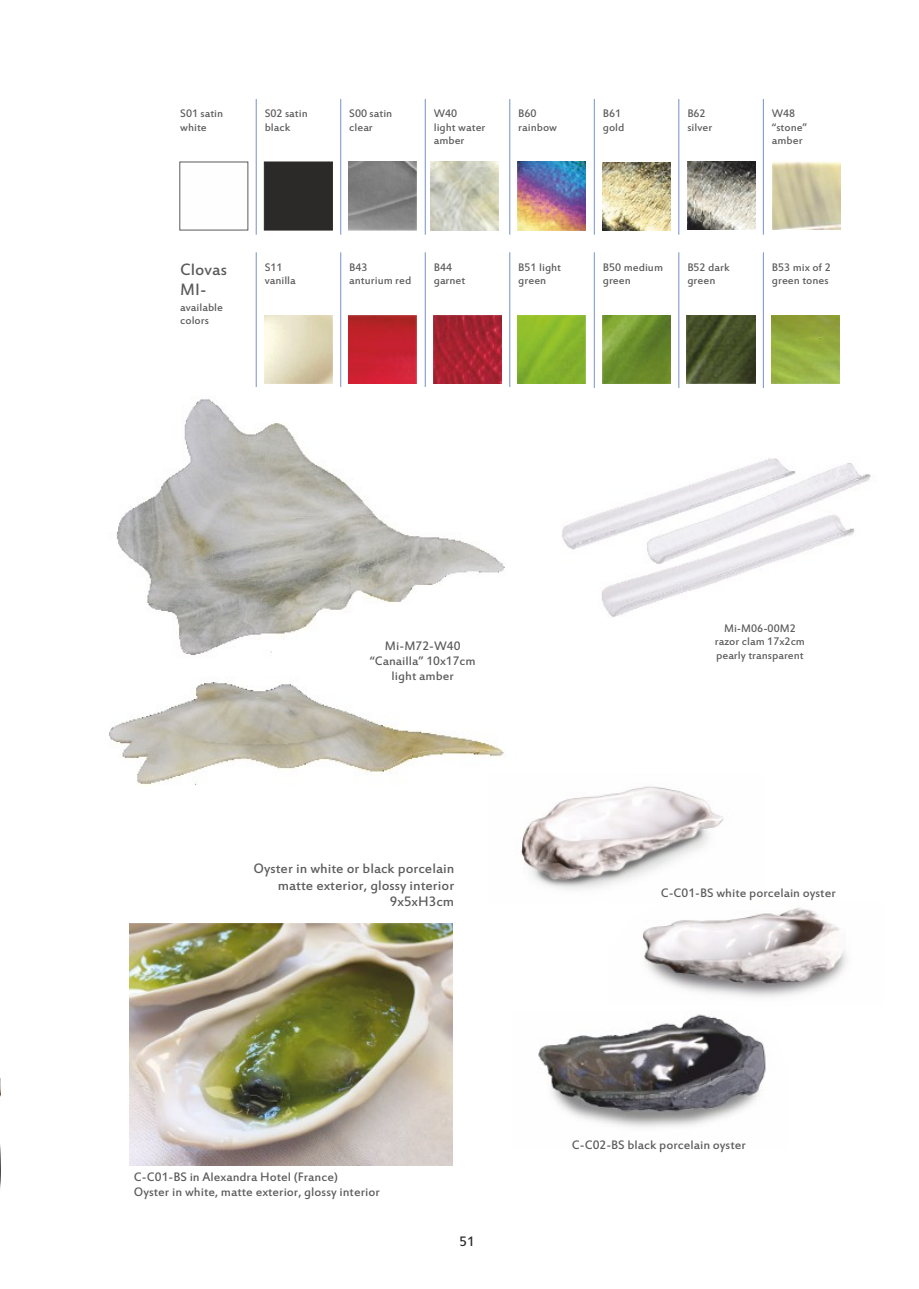
<style>
.page{position:relative;width:919px;height:1289px;background:#fff}
.page>*{position:absolute;margin:0;border:0;box-sizing:border-box;transform-origin:0 0}
.t1{font:18px "Estrangelo Edessa";color:#5b5b5b}
.t2{font:15px/16.8px "Estrangelo Edessa";color:#5b5b5b;text-align:right}
.t3{font:15px "Estrangelo Edessa";color:#2b2a29}
.t4{font:13.5px/15.1px "Estrangelo Edessa";color:#5b5b5b;text-align:center}
.t5{font:12px/13.4px "Estrangelo Edessa";color:#5b5b5b}
</style>
<div class="page">
<img style="left:0;top:1078px;width:1px;height:111px">
<img style="left:772px;top:162px;width:68px;height:68px">
<div style="left:264px;top:162px;width:69px;height:68px;background:#2b2a29"></div>
<svg style="left:179px;top:162px;width:69px;height:68px"></svg>
<hr style="left:256px;top:99px;width:1px;height:136px;background:#7690c9">
<hr style="left:340px;top:99px;width:1px;height:136px;background:#7690c9">
<hr style="left:425px;top:99px;width:1px;height:136px;background:#7690c9">
<hr style="left:509px;top:99px;width:1px;height:136px;background:#7690c9">
<hr style="left:594px;top:99px;width:1px;height:136px;background:#7690c9">
<hr style="left:678px;top:99px;width:1px;height:136px;background:#7690c9">
<hr style="left:763px;top:99px;width:1px;height:136px;background:#7690c9">
<hr style="left:256px;top:252px;width:1px;height:136px;background:#7690c9">
<hr style="left:340px;top:252px;width:1px;height:136px;background:#7690c9">
<hr style="left:425px;top:252px;width:1px;height:136px;background:#7690c9">
<hr style="left:509px;top:252px;width:1px;height:136px;background:#7690c9">
<hr style="left:594px;top:252px;width:1px;height:136px;background:#7690c9">
<hr style="left:678px;top:252px;width:1px;height:136px;background:#7690c9">
<hr style="left:763px;top:252px;width:1px;height:136px;background:#7690c9">
<img style="left:518px;top:315px;width:68px;height:68px">
<img style="left:602px;top:315px;width:68px;height:68px">
<img style="left:687px;top:315px;width:68px;height:68px">
<img style="left:771px;top:315px;width:68px;height:68px">
<img style="left:433px;top:315px;width:68px;height:68px">
<img style="left:349px;top:315px;width:68px;height:68px">
<img style="left:518px;top:162px;width:68px;height:68px">
<img style="left:687px;top:162px;width:68px;height:68px">
<img style="left:602px;top:162px;width:68px;height:68px">
<img style="left:349px;top:162px;width:68px;height:68px">
<img style="left:431px;top:162px;width:68px;height:68px">
<img style="left:109px;top:387px;width:401px;height:398px">
<img style="left:562px;top:458px;width:311px;height:159px">
<img style="left:487px;top:773px;width:237px;height:117px">
<img style="left:643px;top:907px;width:204px;height:90px">
<img style="left:538px;top:1014px;width:228px;height:113px">
<img style="left:130px;top:923px;width:322px;height:242px">
<p class="t5" style="left:180px;top:108px;width:45px">S01 satin white</p>
<p class="t5" style="left:265px;top:108px;width:45px">S02 satin black</p>
<p class="t5" style="left:349px;top:108px;width:45px">S00 satin clear</p>
<p class="t5" style="left:434px;top:108px;width:25px">W40</p>
<p class="t5" style="left:518px;top:108px;width:40px">B60 rainbow</p>
<p class="t5" style="left:602px;top:108px;width:23px">B61 gold</p>
<p class="t5" style="left:687px;top:108px;width:26px">B62 silver</p>
<p class="t5" style="left:771px;top:108px;width:37px">W48 “stone” amber</p>
<p class="t5" style="left:434px;top:121px;width:53px">light water amber</p>
<h1 class="t1" style="left:180px;top:263px;width:48px">Clovas</h1>
<p class="t5" style="left:265px;top:261px;width:33px">S11 vanilla</p>
<h1 class="t1" style="left:180px;top:283px;width:28px">MI-</h1>
<p class="t5" style="left:180px;top:302px;width:44px">available colors</p>
<p class="t5" style="left:349px;top:261px;width:20px">B43</p>
<p class="t5" style="left:434px;top:261px;width:33px">B44 garnet</p>
<p class="t5" style="left:518px;top:261px;width:44px">B51 light green</p>
<p class="t5" style="left:602px;top:261px;width:62px">B50 medium green</p>
<p class="t5" style="left:687px;top:261px;width:44px">B52 dark green</p>
<p class="t5" style="left:771px;top:261px;width:60px">B53 mix of 2 green tones</p>
<p class="t5" style="left:349px;top:275px;width:64px">anturium red</p>
<p class="t4" style="left:370px;top:639px;width:107px">Mi-M72-W40 “Canailla” 10x17cm light amber</p>
<p class="t5" style="left:714px;top:622px;width:92px;text-align:center">Mi-M06-00M2 razor clam 17x2cm pearly transparent</p>
<p class="t2" style="left:253px;top:861px;width:202px">Oyster in white or black porcelain matte exterior, glossy interior<br>9x5xH3cm</p>
<p class="t4" style="left:134px;top:1170px;width:247px;text-align:left">C-C01-BS in Alexandra Hotel (France)<br>Oyster in white, matte exterior, glossy interior</p>
<p class="t3" style="left:459px;top:1235px;width:17px">51</p>
<p class="t4" style="left:660px;top:886px;width:176px">C-C01-BS white porcelain oyster</p>
<p class="t4" style="left:572px;top:1139px;width:175px">C-C02-BS black porcelain oyster</p>
</div>
